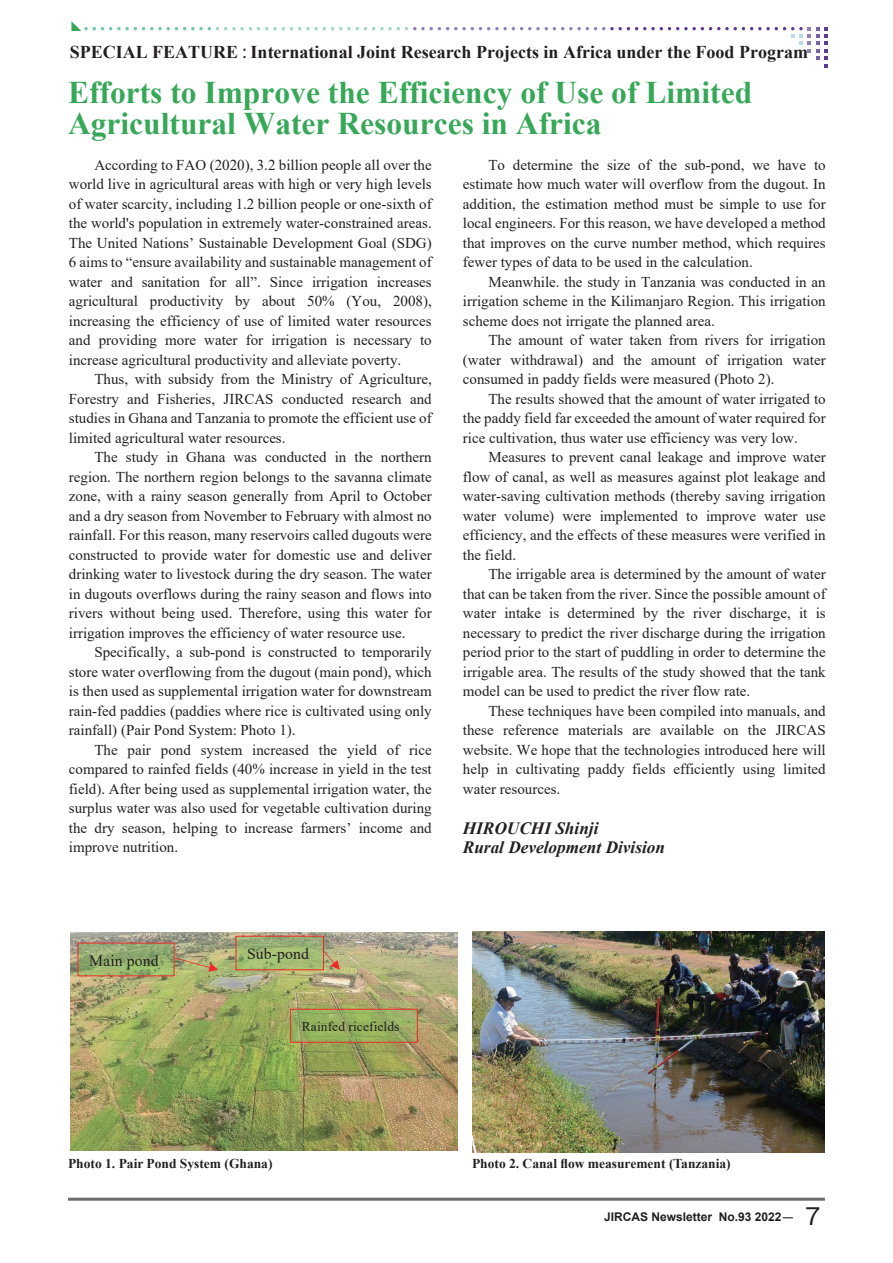
<style>
.page{position:relative;width:893px;height:1263px;background:#fff}
.page>*{position:absolute;margin:0;border:0;box-sizing:border-box;transform-origin:0 0}
.t1{font:700 31.5px/31.5px "Times New Roman";color:#37a858}
.t2{font:700 18px "Times New Roman";color:#231f20}
.t3{font:italic 700 17.25px/19.5px "Times New Roman";color:#231f20}
.t4{font:15.75px "Times New Roman";letter-spacing:.005em;color:#231f20}
.t5{font:15px/19.5px "Times New Roman";color:#231f20;text-align:justify}
.t6{font:700 13.5px "Times New Roman";color:#231f20}
.t7{font:13.5px "Times New Roman";letter-spacing:.005em;color:#231f20}
.t8{font:700 12px "Arial";color:#231f20}
.s1{font-family:"Koz Go Pr 6 N";font-weight:400}
.s2{font-family:"Hira Kaku Std N W1";font-weight:400;font-size:22.5px}
.s3{font-family:"Gothic MB101 Pr 6 N";font-weight:400;font-size:22.5px}
</style>
<div class="page">
<svg style="left:71px;top:21px;width:756px;height:47px"></svg>
<hr style="left:68px;top:1198px;width:757px;height:3px;background:#6c6d70">
<img style="left:472px;top:932px;width:353px;height:221px">
<img style="left:70px;top:932px;width:388px;height:218px">
<div style="left:78px;top:943px;width:96px;height:33px;border:1px solid #ee2928"></div>
<img style="left:78px;top:943px;width:96px;height:32px">
<svg style="left:174px;top:957px;width:44px;height:15px"></svg>
<div style="left:236px;top:936px;width:88px;height:34px;border:1px solid #ee2928"></div>
<img style="left:236px;top:936px;width:87px;height:33px">
<svg style="left:323px;top:950px;width:17px;height:20px"></svg>
<svg style="left:292px;top:1011px;width:124px;height:29px;background:#95af60"></svg>
<div style="left:290px;top:1009px;width:128px;height:33px;border:1px solid #ee2928"></div>
<p class="t2" style="left:70px;top:39px;width:740px">SPECIAL FEATURE <span class="s1">:</span> International Joint Research Projects in Africa under the Food Program</p>
<h1 class="t1" style="left:68px;top:75px;width:686px">Efforts to Improve the Efficiency of Use of Limited<br>Agricultural Water Resources in Africa</h1>
<p class="t5" style="left:69px;top:155px;width:364px;text-indent:26px">According to FAO (2020), 3.2 billion people all over the world live in agricultural areas with high or very high levels of water scarcity, including 1.2 billion people or one-sixth of the world's population in extremely water-constrained areas.<br>The United Nations’ Sustainable Development Goal (SDG)<br>6 aims to “ensure availability and sustainable management of water and sanitation for all”. Since irrigation increases agricultural productivity by about 50% (You, 2008), increasing the efficiency of use of limited water resources and providing more water for irrigation is necessary to increase agricultural productivity and alleviate poverty.</p>
<p class="t5" style="left:69px;top:369px;width:364px;text-indent:26px">Thus, with subsidy from the Ministry of Agriculture, Forestry and Fisheries, JIRCAS conducted research and studies in Ghana and Tanzania to promote the efficient use of limited agricultural water resources.</p>
<p class="t5" style="left:69px;top:447px;width:364px;text-indent:26px">The study in Ghana was conducted in the northern region. The northern region belongs to the savanna climate zone, with a rainy season generally from April to October and a dry season from November to February with almost no rainfall. For this reason, many reservoirs called dugouts were constructed to provide water for domestic use and deliver drinking water to livestock during the dry season. The water in dugouts overflows during the rainy season and flows into rivers without being used. Therefore, using this water for irrigation improves the efficiency of water resource use.</p>
<p class="t5" style="left:69px;top:642px;width:364px;text-indent:26px">Specifically, a sub-pond is constructed to temporarily store water overflowing from the dugout (main pond), which is then used as supplemental irrigation water for downstream rain-fed paddies (paddies where rice is cultivated using only rainfall) (Pair Pond System: Photo 1).</p>
<p class="t5" style="left:69px;top:740px;width:364px;text-indent:26px">The pair pond system increased the yield of rice compared to rainfed fields (40% increase in yield in the test field). After being used as supplemental irrigation water, the surplus water was also used for vegetable cultivation during the dry season, helping to increase farmers’ income and improve nutrition.</p>
<p class="t5" style="left:463px;top:155px;width:364px;text-indent:26px">To determine the size of the sub-pond, we have to estimate how much water will overflow from the dugout. In addition, the estimation method must be simple to use for local engineers. For this reason, we have developed a method that improves on the curve number method, which requires fewer types of data to be used in the calculation.</p>
<p class="t5" style="left:463px;top:272px;width:364px;text-indent:26px">Meanwhile. the study in Tanzania was conducted in an irrigation scheme in the Kilimanjaro Region. This irrigation scheme does not irrigate the planned area.</p>
<p class="t5" style="left:463px;top:330px;width:364px;text-indent:26px">The amount of water taken from rivers for irrigation (water withdrawal) and the amount of irrigation water consumed in paddy fields were measured (Photo 2).</p>
<p class="t5" style="left:463px;top:389px;width:364px;text-indent:26px">The results showed that the amount of water irrigated to the paddy field far exceeded the amount of water required for rice cultivation, thus water use efficiency was very low.</p>
<p class="t5" style="left:463px;top:447px;width:364px;text-indent:26px">Measures to prevent canal leakage and improve water flow of canal, as well as measures against plot leakage and water-saving cultivation methods (thereby saving irrigation water volume) were implemented to improve water use efficiency, and the effects of these measures were verified in the field.</p>
<p class="t5" style="left:463px;top:564px;width:364px;text-indent:26px">The irrigable area is determined by the amount of water that can be taken from the river. Since the possible amount of water intake is determined by the river discharge, it is necessary to predict the river discharge during the irrigation period prior to the start of puddling in order to determine the irrigable area. The results of the study showed that the tank model can be used to predict the river flow rate.</p>
<p class="t5" style="left:463px;top:701px;width:364px;text-indent:26px">These techniques have been compiled into manuals, and these reference materials are available on the JIRCAS website. We hope that the technologies introduced here will help in cultivating paddy fields efficiently using limited water resources.</p>
<p class="t3" style="left:463px;top:817px;width:204px">HIROUCHI Shinji<br>Rural Development Division</p>
<p class="t4" style="left:89px;top:949px;width:71px">Main pond</p>
<p class="t4" style="left:247px;top:942px;width:63px">Sub-pond</p>
<p class="t7" style="left:302px;top:1017px;width:99px">Rainfed ricefields</p>
<p class="t6" style="left:68px;top:1154px;width:206px">Photo 1. Pair Pond System (Ghana)</p>
<p class="t6" style="left:472px;top:1154px;width:260px">Photo 2. Canal flow measurement (Tanzania)</p>
<p class="t8" style="left:604px;top:1208px;width:218px">JIRCAS Newsletter No.93 2022<span class="s2">-</span> <span class="s3">7</span></p>
</div>
